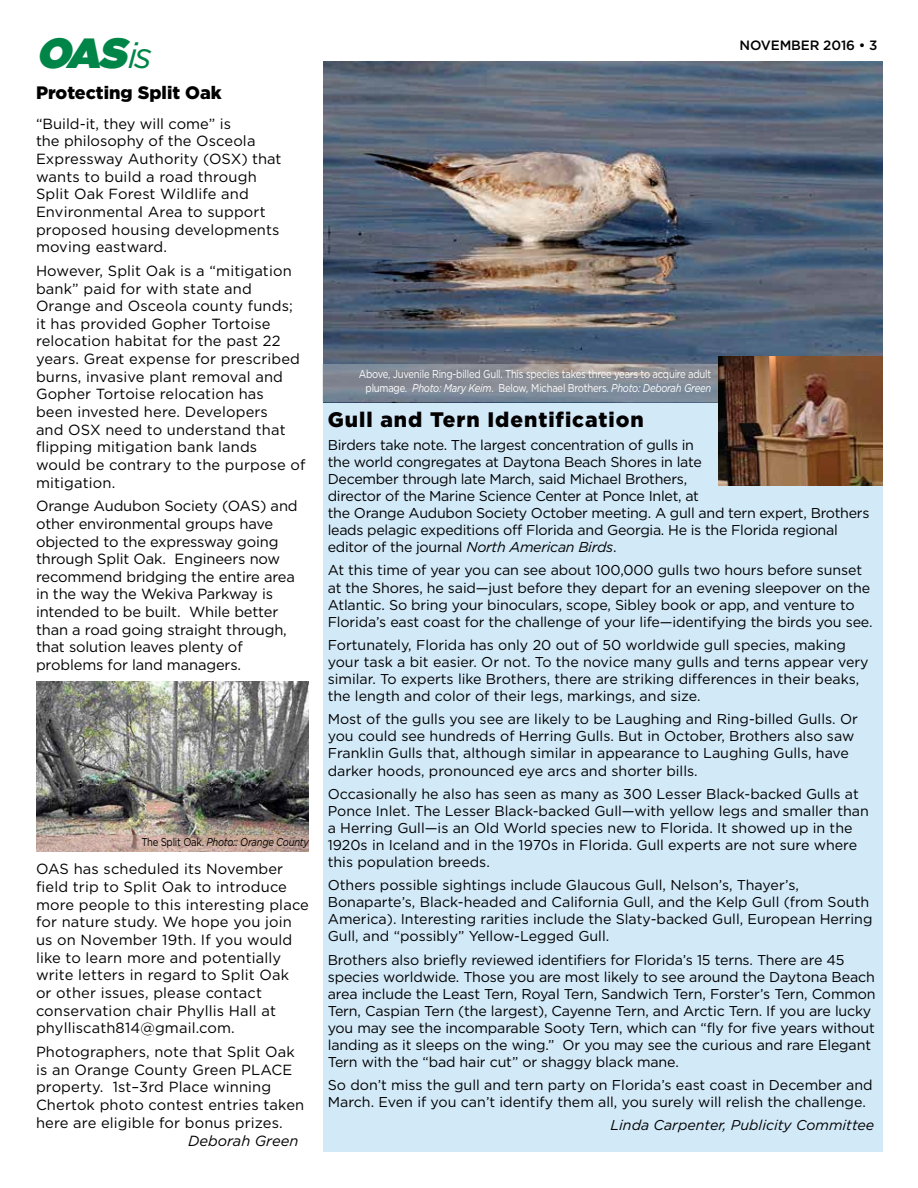
<style>
.page{position:relative;width:918px;height:1188px;background:#fff}
.page>*{position:absolute;margin:0;border:0;box-sizing:border-box;transform-origin:0 0}
.t1{font:italic 42px "Gotham Ultra";color:#008548}
.t2{font:900 21px "Gotham";letter-spacing:.045em;color:#020000}
.t3{font:900 18px "Gotham";color:#000}
.t4{font:14.7px/17.7px "Gotham";letter-spacing:.01em;color:#000}
.t5{font:14.7px/17.7px "Gotham";letter-spacing:-.01em;color:#000}
.t6{font:italic 14.7px "Gotham";color:#000}
.t7{font:14.25px/17.1px "Gotham";letter-spacing:-.01em;color:#000}
.t8{font:italic 14.25px "Gotham";color:#000}
.t9{font:500 13.5px "Gotham";letter-spacing:-.01em;color:#000}
.t10{font:11.4px/13.6px "Gotham";letter-spacing:-.025em;color:#fff;text-align:center;scale:.83 1}
.t11{font:italic 11.4px "Gotham";letter-spacing:-.025em;color:#000;scale:.83 1}
.s1{font-family:"Gotham";font-size:36px}
.s2{font-style:normal}
.s3{font-style:italic}
</style>
<div class="page">
<img style="left:36px;top:681px;width:273px;height:154px">
<svg style="left:36px;top:835px;width:273px;height:17px"></svg>
<div style="left:323px;top:182px;width:560px;height:970px;background:#d2e9f8"></div>
<img style="left:323px;top:62px;width:559px;height:302px">
<svg style="left:322px;top:364px;width:397px;height:38px;fill:#838b98"></svg>
<img style="left:719px;top:357px;width:163px;height:129px">
<h1 class="t1" style="left:36px;top:28px;width:117px">OAS<span class="s1">i s</span></h1>
<p class="t9" style="left:739px;top:37px;width:140px">NOVEMBER 2016 • 3</p>
<p class="t3" style="left:36px;top:82px;width:187px">Protecting Split Oak</p>
<p class="t4" style="left:36px;top:115px;width:247px">“Build-it, they will come” is<br>the philosophy of the Osceola<br>Expressway Authority (OSX) that wants to build a road through<br>Split Oak Forest Wildlife and<br>Environmental Area to support proposed housing developments moving eastward.</p>
<p class="t4" style="left:36px;top:262px;width:271px">However, Split Oak is a “mitigation bank” paid for with state and<br>Orange and Osceola county funds; it has provided Gopher Tortoise relocation habitat for the past 22 years. Great expense for prescribed burns, invasive plant removal and<br>Gopher Tortoise relocation has<br>been invested here. Developers<br>and OSX need to understand that flipping mitigation bank lands would be contrary to the purpose of mitigation.</p>
<p class="t5" style="left:36px;top:497px;width:263px">Orange Audubon Society (OAS) and other environmental groups have objected to the expressway going through Split Oak. Engineers now recommend bridging the entire area in the way the Wekiva Parkway is intended to be built. While better than a road going straight through, that solution leaves plenty of problems for land managers.</p>
<p class="t11" style="left:141px;top:835px;width:203px"><span class="s2">The Split Oak.</span> Photo:: Orange County</p>
<p class="t4" style="left:36px;top:860px;width:275px">OAS has scheduled its November field trip to Split Oak to introduce more people to this interesting place for nature study. We hope you join us on November 19th. If you would like to learn more and potentially write letters in regard to Split Oak<br>or other issues, please contact conservation chair Phyllis Hall at phylliscath814@gmail.com.</p>
<p class="t4" style="left:36px;top:1043px;width:270px">Photographers, note that Split Oak is an Orange County Green PLACE property. 1st–3rd Place winning Chertok photo contest entries taken here are eligible for bonus prizes.</p>
<p class="t6" style="left:188px;top:1132px;width:112px">Deborah Green</p>
<p class="t10" style="left:359px;top:367px;width:426px">Above, Juvenile Ring-billed Gull. This species takes three years to acquire adult plumage. <span class="s3">Photo: Mary Keim</span>. Below<span class="s3">,</span> Michael Brothers. <span class="s3">Photo: Deborah Green</span></p>
<h2 class="t2" style="left:328px;top:408px;width:318px">Gull and Tern Identification</h2>
<p class="t7" style="left:328px;top:436px;width:543px">Birders take note. The largest concentration of gulls in<br>the world congregates at Daytona Beach Shores in late<br>December through late March, said Michael Brothers,<br>director of the Marine Science Center at Ponce Inlet, at<br>the Orange Audubon Society October meeting. A gull and tern expert, Brothers leads pelagic expeditions off Florida and Georgia. He is the Florida regional editor of the journal <span class="s3">North American Birds</span>.</p>
<p class="t7" style="left:328px;top:562px;width:546px">At this time of year you can see about 100,000 gulls two hours before sunset at the Shores, he said—just before they depart for an evening sleepover on the Atlantic. So bring your binoculars, scope, Sibley book or app, and venture to Florida’s east coast for the challenge of your life—identifying the birds you see.</p>
<p class="t7" style="left:328px;top:636px;width:542px">Fortunately, Florida has only 20 out of 50 worldwide gull species, making your task a bit easier. Or not. To the novice many gulls and terns appear very similar. To experts like Brothers, there are striking differences in their beaks, the length and color of their legs, markings, and size.</p>
<p class="t7" style="left:328px;top:710px;width:532px">Most of the gulls you see are likely to be Laughing and Ring-billed Gulls. Or you could see hundreds of Herring Gulls. But in October, Brothers also saw Franklin Gulls that, although similar in appearance to Laughing Gulls, have darker hoods, pronounced eye arcs and shorter bills.</p>
<p class="t7" style="left:328px;top:785px;width:543px">Occasionally he also has seen as many as 300 Lesser Black-backed Gulls at Ponce Inlet. The Lesser Black-backed Gull—with yellow legs and smaller than a Herring Gull—is an Old World species new to Florida. It showed up in the 1920s in Iceland and in the 1970s in Florida. Gull experts are not sure where this population breeds.</p>
<p class="t7" style="left:328px;top:876px;width:546px">Others possible sightings include Glaucous Gull, Nelson’s, Thayer’s, Bonaparte’s, Black-headed and California Gull, and the Kelp Gull (from South America). Interesting rarities include the Slaty-backed Gull, European Herring Gull, and “possibly” Yellow-Legged Gull.</p>
<p class="t7" style="left:328px;top:951px;width:549px">Brothers also briefly reviewed identifiers for Florida’s 15 terns. There are 45 species worldwide. Those you are most likely to see around the Daytona Beach area include the Least Tern, Royal Tern, Sandwich Tern, Forster’s Tern, Common Tern, Caspian Tern (the largest), Cayenne Tern, and Arctic Tern. If you are lucky you may see the incomparable Sooty Tern, which can “fly for five years without landing as it sleeps on the wing.” Or you may see the curious and rare Elegant Tern with the “bad hair cut” or shaggy black mane.</p>
<p class="t7" style="left:328px;top:1076px;width:547px">So don’t miss the gull and tern party on Florida’s east coast in December and<br>March. Even if you can’t identify them all, you surely will relish the challenge.</p>
<p class="t8" style="left:611px;top:1118px;width:265px">Linda Carpenter, Publicity Committee</p>
</div>
